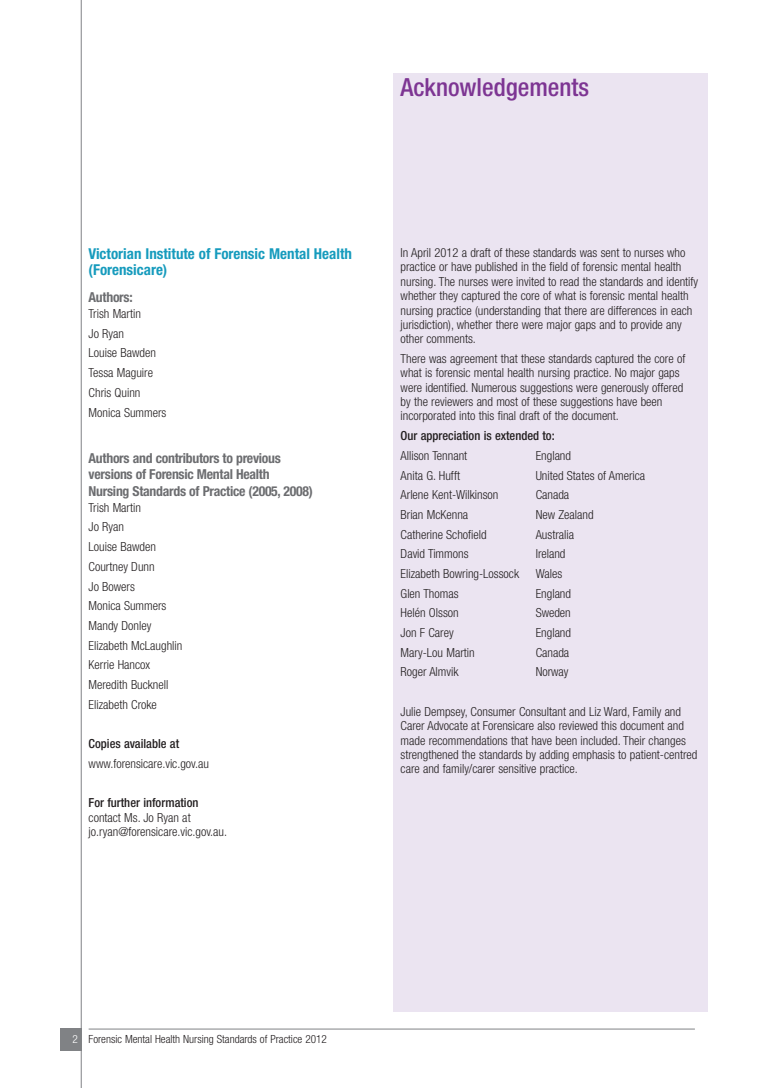
<style>
.page{position:relative;width:780px;height:1088px;background:#fff}
.page>*{position:absolute;margin:0;border:0;box-sizing:border-box;transform-origin:0 0}
.t1{font:500 condensed 25px "Helvetica Neue LT";color:#7d3593}
.t2{font:700 condensed 15px/16.2px "Helvetica Neue LT";color:#169bbd}
.t3{font:700 condensed 13.75px/16.2px "Helvetica Neue LT";letter-spacing:-.02em;color:#6c6d70}
.t4{font:300 condensed 12.5px/19.8px "Helvetica Neue LT";color:#231f20}
.t5{font:500 condensed 12.5px "Helvetica Neue LT";color:#231f20}
.t6{font:300 condensed 11.25px "Helvetica Neue LT";color:#231f20}
.t7{font:300 condensed 11.25px "Helvetica Neue LT";color:#fff}
</style>
<div class="page">
<div style="left:393px;top:73px;width:315px;height:938px;background:#ebe4f1"></div>
<div style="left:60px;top:1029px;width:21px;height:21px;background:#808285"></div>
<hr style="left:81px;top:0;width:1px;height:1088px;background:#808285">
<hr style="left:89px;top:1029px;width:605px;height:1px;background:#808285">
<h1 class="t1" style="left:400px;top:78px;width:190px">Acknowledgements</h1>
<p class="t2" style="left:89px;top:247px;width:265px">Victorian Institute of Forensic Mental Health (Forensicare)</p>
<p class="t3" style="left:89px;top:290px;width:46px">Authors:</p>
<p class="t4" style="left:89px;top:305px;width:79px">Trish Martin<br>Jo Ryan<br>Louise Bawden<br>Tessa Maguire<br>Chris Quinn<br>Monica Summers</p>
<p class="t3" style="left:89px;top:451px;width:226px">Authors and contributors to previous versions of Forensic Mental Health<br>Nursing Standards of Practice (2005, 2008)</p>
<p class="t4" style="left:89px;top:498px;width:95px">Trish Martin<br>Jo Ryan<br>Louise Bawden<br>Courtney Dunn<br>Jo Bowers<br>Monica Summers<br>Mandy Donley<br>Elizabeth McLaughlin<br>Kerrie Hancox<br>Meredith Bucknell<br>Elizabeth Croke</p>
<p class="t5" style="left:89px;top:739px;width:92px">Copies available at</p>
<p class="t4" style="left:89px;top:754px;width:122px">www.forensicare.vic.gov.au</p>
<p class="t5" style="left:89px;top:798px;width:111px">For further information</p>
<p class="t4" style="left:89px;top:811px;width:140px;line-height:14.4px">contact Ms. Jo Ryan at jo.ryan@forensicare.vic.gov.au.</p>
<p class="t4" style="left:400px;top:246px;width:299px;line-height:14.4px">In April 2012 a draft of these standards was sent to nurses who practice or have published in the field of forensic mental health nursing. The nurses were invited to read the standards and identify whether they captured the core of what is forensic mental health nursing practice (understanding that there are differences in each jurisdiction), whether there were major gaps and to provide any other comments.</p>
<p class="t4" style="left:400px;top:352px;width:286px;line-height:14.4px">There was agreement that these standards captured the core of what is forensic mental health nursing practice. No major gaps were identified. Numerous suggestions were generously offered by the reviewers and most of these suggestions have been incorporated into this final draft of the document.</p>
<p class="t5" style="left:400px;top:431px;width:156px">Our appreciation is extended to:</p>
<p class="t4" style="left:400px;top:447px;width:68px">Allison Tennant</p>
<p class="t4" style="left:535px;top:447px;width:37px">England</p>
<p class="t4" style="left:400px;top:466px;width:61px">Anita G. Hufft</p>
<p class="t4" style="left:535px;top:466px;width:111px">United States of America</p>
<p class="t4" style="left:400px;top:486px;width:99px">Arlene Kent-Wilkinson</p>
<p class="t4" style="left:535px;top:486px;width:35px">Canada</p>
<p class="t4" style="left:400px;top:506px;width:69px">Brian McKenna</p>
<p class="t4" style="left:535px;top:506px;width:59px">New Zealand</p>
<p class="t4" style="left:400px;top:525px;width:88px">Catherine Schofield</p>
<p class="t4" style="left:535px;top:525px;width:40px">Australia</p>
<p class="t4" style="left:400px;top:545px;width:69px">David Timmons</p>
<p class="t4" style="left:535px;top:545px;width:31px">Ireland</p>
<p class="t4" style="left:400px;top:565px;width:120px">Elizabeth Bowring-Lossock</p>
<p class="t4" style="left:535px;top:565px;width:28px">Wales</p>
<p class="t4" style="left:400px;top:584px;width:59px">Glen Thomas</p>
<p class="t4" style="left:535px;top:584px;width:37px">England</p>
<p class="t4" style="left:400px;top:604px;width:60px">Helén Olsson</p>
<p class="t4" style="left:535px;top:604px;width:37px">Sweden</p>
<p class="t4" style="left:400px;top:624px;width:55px">Jon F Carey</p>
<p class="t4" style="left:535px;top:624px;width:37px">England</p>
<p class="t4" style="left:400px;top:643px;width:76px">Mary-Lou Martin</p>
<p class="t4" style="left:535px;top:643px;width:35px">Canada</p>
<p class="t4" style="left:400px;top:663px;width:59px">Roger Almvik</p>
<p class="t4" style="left:535px;top:663px;width:34px">Norway</p>
<p class="t4" style="left:400px;top:705px;width:298px;line-height:14.4px">Julie Dempsey, Consumer Consultant and Liz Ward, Family and Carer Advocate at Forensicare also reviewed this document and made recommendations that have been included. Their changes strengthened the standards by adding emphasis to patient-centred care and family/carer sensitive practice.</p>
<p class="t7" style="left:73px;top:1035px;width:7px">2</p>
<p class="t6" style="left:89px;top:1035px;width:240px">Forensic Mental Health Nursing Standards of Practice 2012</p>
</div>
